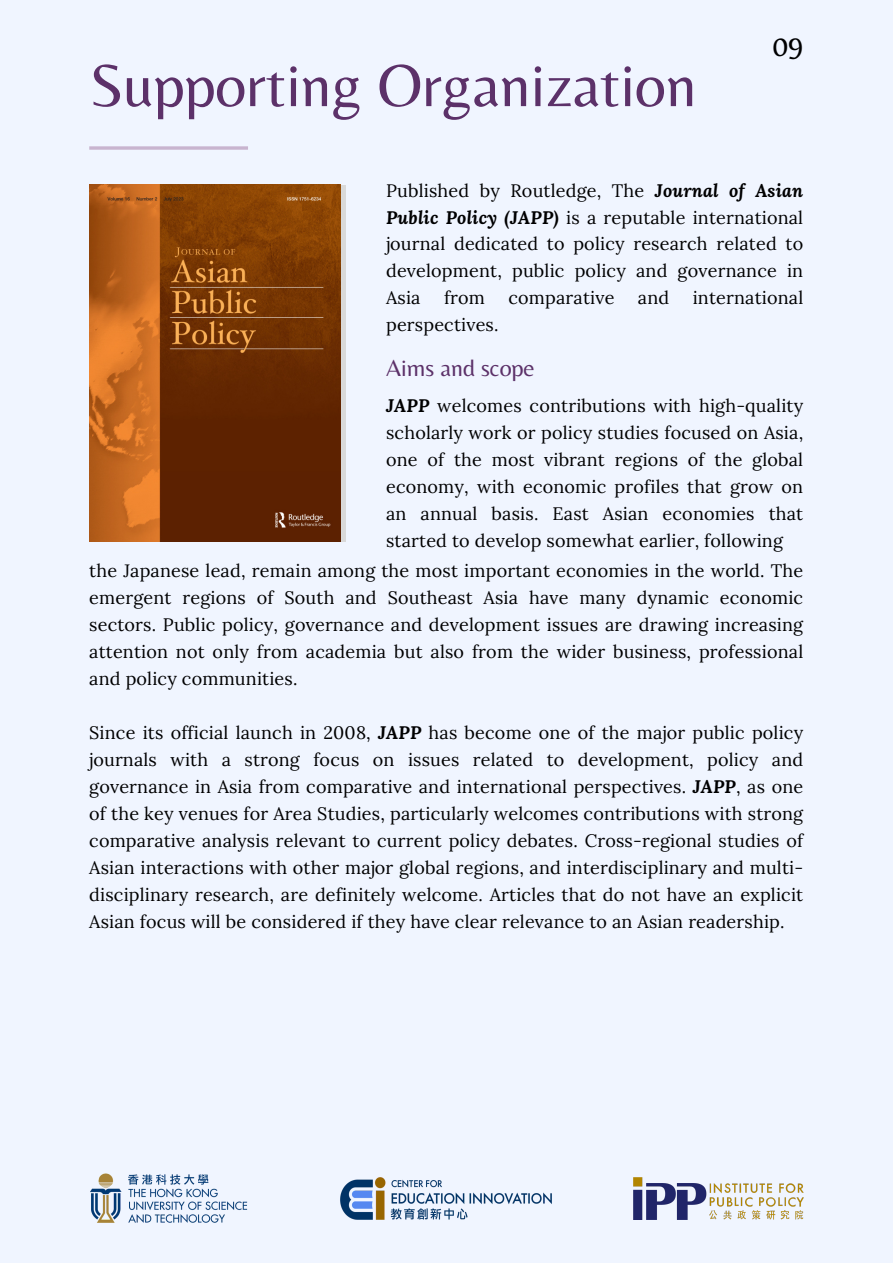
<style>
.page{position:relative;width:893px;height:1264px;background:#fff}
.page>*{position:absolute;margin:0;border:0;box-sizing:border-box;transform-origin:0 0}
.t1{font:61.8px "Belleza";color:#5c3169}
.t2{font:30.6px "Belleza";color:#000}
.t3{font:24px "Belleza";color:#5c3169}
.t4{font:18px/27px "Lora";letter-spacing:.01em;color:#000;text-align:justify}
.s1{font-weight:700;font-style:italic}
</style>
<div class="page">
<div style="left:0;top:0;width:892px;height:1262px;background:#f0f5ff"></div>
<svg style="left:89px;top:146px;width:159px;height:4px"></svg>
<svg style="left:340px;top:185px;width:6px;height:357px;background:#c7bcb5"></svg>
<img style="left:89px;top:184px;width:251px;height:358px">
<img style="left:634px;top:1177px;width:169px;height:41px">
<img style="left:340px;top:1177px;width:212px;height:43px">
<img style="left:90px;top:1173px;width:158px;height:50px">
<p class="t1" style="left:89px;top:49px;width:609px">Supporting Organization</p>
<p class="t2" style="left:772px;top:28px;width:32px">09</p>
<p class="t4" style="left:386px;top:176px;width:418px">Published by Routledge, The <span class="s1">Journal of Asian Public Policy (JAPP)</span> is a reputable international journal dedicated to policy research related to development, public policy and governance in Asia</p>
<p class="t4" style="left:444px;top:284px;width:43px">from</p>
<p class="t4" style="left:508px;top:284px;width:107px">comparative</p>
<p class="t4" style="left:638px;top:284px;width:33px">and</p>
<p class="t4" style="left:692px;top:284px;width:112px">international</p>
<p class="t4" style="left:386px;top:311px;width:114px">perspectives.</p>
<p class="t3" style="left:386px;top:353px;width:150px">Aims and scope</p>
<p class="t4" style="left:386px;top:392px;width:418px"><span class="s1">JAPP</span> welcomes contributions with high-quality scholarly work or policy studies focused on Asia, one of the most vibrant regions of the global economy, with economic profiles that grow on an annual basis. East Asian economies that started to develop somewhat earlier, following</p>
<p class="t4" style="left:89px;top:557px;width:715px">the Japanese lead, remain among the most important economies in the world. The emergent regions of South and Southeast Asia have many dynamic economic sectors. Public policy, governance and development issues are drawing increasing attention not only from academia but also from the wider business, professional and policy communities.</p>
<p class="t4" style="left:89px;top:719px;width:715px">Since its official launch in 2008, <span class="s1">JAPP</span> has become one of the major public policy journals with a strong focus on issues related to development, policy and governance in Asia from comparative and international perspectives. <span class="s1">JAPP</span>, as one of the key venues for Area Studies, particularly welcomes contributions with strong comparative analysis relevant to current policy debates. Cross-regional studies of Asian interactions with other major global regions, and interdisciplinary and multi&shy;disciplinary research, are definitely welcome. Articles that do not have an explicit Asian focus will be considered if they have clear relevance to an Asian readership.</p>
</div>
